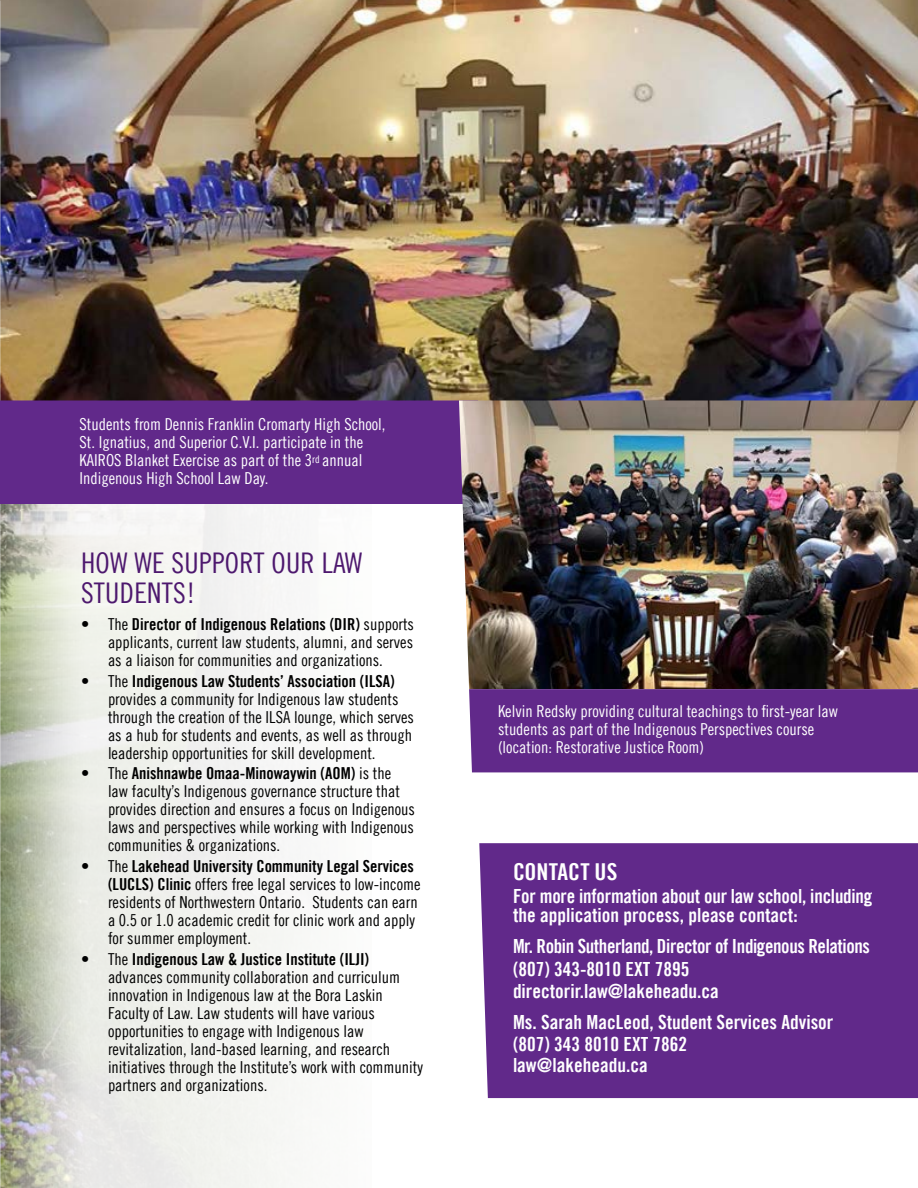
<style>
.page{position:relative;width:918px;height:1188px;background:#fff}
.page>*{position:absolute;margin:0;border:0;box-sizing:border-box;transform-origin:0 0}
.Sub_Head{font:28.5px/30px "Trade Gothic LT Cond Eighteen";letter-spacing:.01em;color:#4d186e}
.contact{font:23.25px "Trade Gothic LT Bold Cond Twenty";color:#fff}
.Body{font:19.5px/19.5px "Trade Gothic LT Bold Cond Twenty";color:#fff}
.Body-2{font:19.5px "Trade Gothic LT Bold Cond Twenty";letter-spacing:-.02em;color:#fff}
.t1{font:16.5px/18px "Trade Gothic LT Cond Eighteen";color:#000}
.Body-3{font:16.5px/18px "Trade Gothic LT Cond Eighteen";color:#fff}
.s1{font-family:"Trade Gothic LT Bold Cond Twenty"}
</style>
<div class="page">
<img style="left:1px;top:0;width:917px;height:400px">
<img style="left:1px;top:504px;width:302px;height:684px">
<img style="left:0;top:0;width:1px;height:1188px">
<div style="left:479px;top:843px;width:439px;height:255px;background:#61298a"></div>
<div style="left:0;top:401px;width:459px;height:103px;background:#61298a"></div>
<img style="left:459px;top:400px;width:459px;height:289px">
<div style="left:469px;top:689px;width:449px;height:83px;background:#61298a"></div>
<p class="Body-3" style="left:80px;top:415px;width:308px">Students from Dennis Franklin Cromarty High School, St. Ignatius, and Superior C.V.I. participate in the KAIROS Blanket Exercise as part of the 3<sup>rd</sup> annual Indigenous High School Law Day.</p>
<p class="Sub_Head" style="left:81px;top:547px;width:283px">HOW WE SUPPORT OUR LAW<br>STUDENTS!</p>
<p class="t1" style="left:108px;top:615px;width:308px;text-align:justify;text-indent:-27px">• The <span class="s1">Director of Indigenous Relations (DIR)</span> supports applicants, current law students, alumni, and serves as a liaison for communities and organizations.</p>
<p class="t1" style="left:108px;top:672px;width:308px;text-indent:-27px">• The <span class="s1">Indigenous Law Students’ Association (ILSA) </span>provides a community for Indigenous law students through the creation of the ILSA lounge, which serves as a hub for students and events, as well as through leadership opportunities for skill development.</p>
<p class="t1" style="left:108px;top:764px;width:308px;text-indent:-27px">• The <span class="s1">Anishnawbe Omaa-Minowaywin (AOM)</span> is the law faculty’s Indigenous governance structure that provides direction and ensures a focus on Indigenous laws and perspectives while working with Indigenous communities &amp; organizations.</p>
<p class="t1" style="left:108px;top:857px;width:314px;text-indent:-27px">• The <span class="s1">Lakehead University Community Legal Services (LUCLS) Clinic</span> offers free legal services to low-income residents of Northwestern Ontario. Students can earn a 0.5 or 1.0 academic credit for clinic work and apply for summer employment.</p>
<p class="t1" style="left:108px;top:950px;width:316px;text-indent:-27px">• The <span class="s1">Indigenous Law &amp; Justice Institute (ILJI) </span>advances community collaboration and curriculum innovation in Indigenous law at the Bora Laskin Faculty of Law. Law students will have various opportunities to engage with Indigenous law revitalization, land-based learning, and research initiatives through the Institute’s work with community partners and organizations.</p>
<p class="Body-3" style="left:498px;top:702px;width:341px">Kelvin Redsky providing cultural teachings to first-year law students as part of the Indigenous Perspectives course (location: Restorative Justice Room)</p>
<p class="contact" style="left:513px;top:858px;width:106px">CONTACT US</p>
<p class="Body" style="left:513px;top:886px;width:361px">For more information about our law school, including the application process, please contact:</p>
<p class="Body-2" style="left:513px;top:935px;width:359px">Mr. Robin Sutherland, Director of Indigenous Relations</p>
<p class="Body" style="left:513px;top:959px;width:178px">(807) 343-8010 EXT 7895</p>
<p class="Body" style="left:513px;top:981px;width:207px">directorir.law@lakeheadu.ca</p>
<p class="Body" style="left:513px;top:1012px;width:322px">Ms. Sarah MacLeod, Student Services Advisor</p>
<p class="Body" style="left:513px;top:1034px;width:176px">(807) 343 8010 EXT 7862</p>
<p class="Body" style="left:513px;top:1055px;width:136px">law@lakeheadu.ca</p>
</div>
